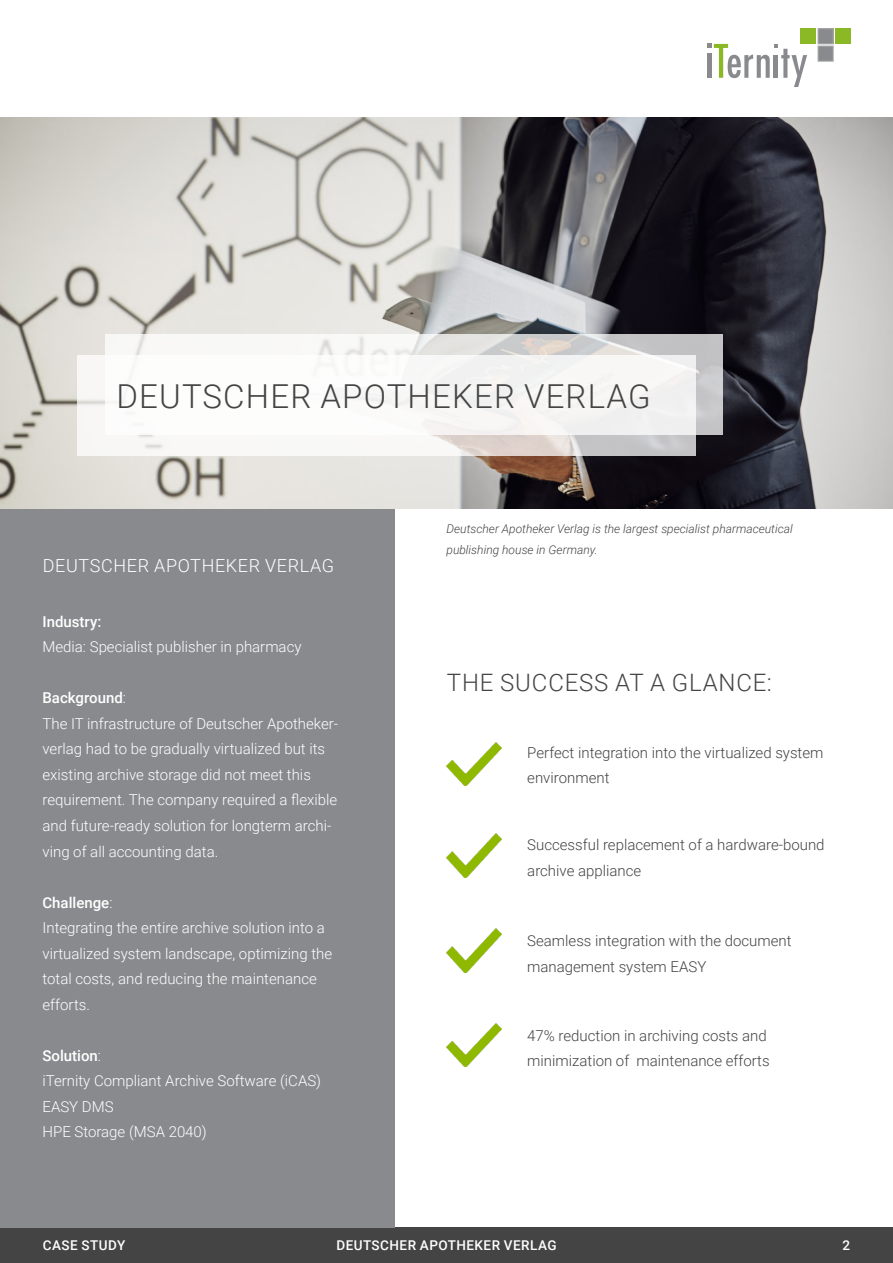
<style>
.page{position:relative;width:893px;height:1263px;background:#fff}
.page>*{position:absolute;margin:0;border:0;box-sizing:border-box;transform-origin:0 0}
.Sub_White{font:300 33px "Roboto";letter-spacing:.035em;color:#444}
.Headline_1{font:300 24px "Roboto";letter-spacing:.035em;color:#444}
.Headline_2_weiß_link{font:300 18px "Roboto";letter-spacing:.035em;color:#fff}
.Fließtext_weiß{font:300 15px/25.5px "Roboto";color:#fff}
.Fließtext{font:300 15px/25.5px "Roboto";color:#444}
.t1{font:500 13.5px "Roboto";letter-spacing:.035em;color:#fff}
.Bildunterschrift{font:italic 300 12px/21px "Roboto";color:#444}
.s1{font-weight:500}
</style>
<div class="page">
<div style="left:0;top:1228px;width:893px;height:35px;background:#444"></div>
<svg style="left:708px;top:44px;width:99px;height:43px"></svg>
<div style="left:818px;top:29px;width:15px;height:15px;background:#898a8d"></div>
<div style="left:818px;top:29px;width:15px;height:15px;border:1px solid #acabab"></div>
<div style="left:801px;top:29px;width:15px;height:15px;background:#8ab925"></div>
<div style="left:835px;top:29px;width:15px;height:15px;background:#8ab925"></div>
<div style="left:818px;top:46px;width:15px;height:15px;background:#898a8d;border:1px solid #acabab"></div>
<img style="left:0;top:117px;width:893px;height:392px">
<img style="left:446px;top:742px;width:56px;height:44px">
<img style="left:446px;top:834px;width:56px;height:43px">
<img style="left:446px;top:928px;width:56px;height:44px">
<img style="left:446px;top:1023px;width:56px;height:43px">
<svg style="left:78px;top:355px;width:618px;height:100px;fill:#f8f7f6"></svg>
<svg style="left:105px;top:334px;width:618px;height:100px;fill:#f8f7f6"></svg>
<div style="left:0;top:509px;width:394px;height:719px;background:#898a8d"></div>
<p class="Sub_White" style="left:116px;top:373px;width:536px">DEUTSCHER APOTHEKER VERLAG</p>
<p class="Headline_2_weiß_link" style="left:43px;top:553px;width:293px">DEUTSCHER APOTHEKER VERLAG</p>
<p class="Fließtext_weiß" style="left:43px;top:608px;width:260px"><span class="s1">Industry:<br></span>Media: Specialist publisher in pharmacy</p>
<p class="Fließtext_weiß" style="left:43px;top:685px;width:297px"><span class="s1">Background</span>:<br>The IT infrastructure of Deutscher Apotheker&shy;verlag had to be gradually virtualized but its</p>
<p class="Fließtext_weiß" style="left:43px;top:761px;width:296px">existing archive storage did not meet this requirement. The company required a flexible and future-ready solution for longterm archi&shy;ving of all accounting data.</p>
<p class="Fließtext_weiß" style="left:43px;top:889px;width:291px"><span class="s1">Challenge</span>:<br>Integrating the entire archive solution into a virtualized system landscape, optimizing the</p>
<p class="Fließtext_weiß" style="left:43px;top:965px;width:276px">total costs, and reducing the maintenance efforts.</p>
<p class="Fließtext_weiß" style="left:43px;top:1042px;width:280px"><span class="s1">Solution</span>:<br>iTernity Compliant Archive Software (iCAS)</p>
<p class="Fließtext_weiß" style="left:43px;top:1093px;width:73px">EASY DMS</p>
<p class="Fließtext_weiß" style="left:43px;top:1118px;width:166px">HPE Storage (MSA 2040)</p>
<p class="Bildunterschrift" style="left:446px;top:518px;width:348px">Deutscher Apotheker Verlag is the largest specialist pharmaceutical publishing house in Germany.</p>
<p class="Headline_1" style="left:447px;top:666px;width:327px">THE SUCCESS AT A GLANCE:</p>
<p class="Fließtext" style="left:527px;top:739px;width:298px">Perfect integration into the virtualized system environment</p>
<p class="Fließtext" style="left:527px;top:832px;width:299px">Successful replacement of a hardware-bound archive appliance</p>
<p class="Fließtext" style="left:527px;top:927px;width:266px">Seamless integration with the document management system EASY</p>
<p class="Fließtext" style="left:527px;top:1022px;width:244px">47% reduction in archiving costs and minimization of maintenance efforts</p>
<p class="t1" style="left:43px;top:1235px;width:84px">CASE STUDY</p>
<p class="t1" style="left:336px;top:1235px;width:222px">DEUTSCHER APOTHEKER VERLAG</p>
<p class="t1" style="left:842px;top:1235px;width:9px">2</p>
</div>
